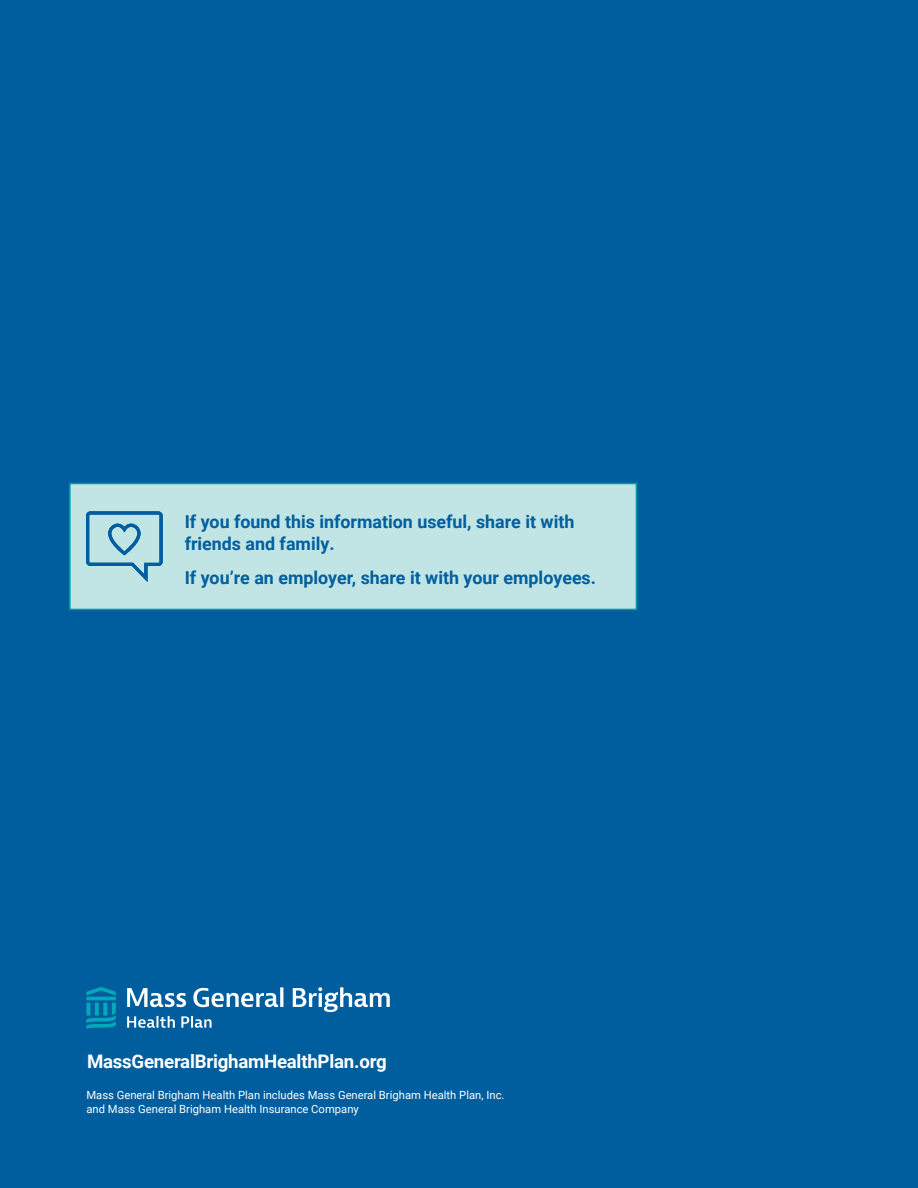
<style>
.page{position:relative;width:918px;height:1188px;background:#005e9e}
.page>*{position:absolute;margin:0;border:0;box-sizing:border-box;transform-origin:0 0}
.t1{font:700 18.6px "Roboto";letter-spacing:-.01em;color:#fff}
.t2{font:700 17.85px/21.9px "Roboto";color:#005e9e}
.t3{font:11.25px/13.5px "Roboto";color:#fff}
</style>
<div class="page">
<div style="left:69px;top:483px;width:568px;height:127px;background:#c1e5e5;border:2px solid #009ca6"></div>
<svg style="left:127px;top:987px;width:263px;height:41px"></svg>
<svg style="left:86px;top:987px;width:30px;height:42px"></svg>
<svg style="left:86px;top:512px;width:76px;height:70px"></svg>
<p class="t2" style="left:185px;top:510px;width:391px">If you found this information useful, share it with friends and family.</p>
<p class="t2" style="left:185px;top:566px;width:413px">If you’re an employer, share it with your employees.</p>
<p class="t1" style="left:87px;top:1048px;width:301px">MassGeneralBrighamHealthPlan.org</p>
<p class="t3" style="left:86px;top:1088px;width:420px">Mass General Brigham Health Plan includes Mass General Brigham Health Plan, Inc. and Mass General Brigham Health Insurance Company</p>
</div>
